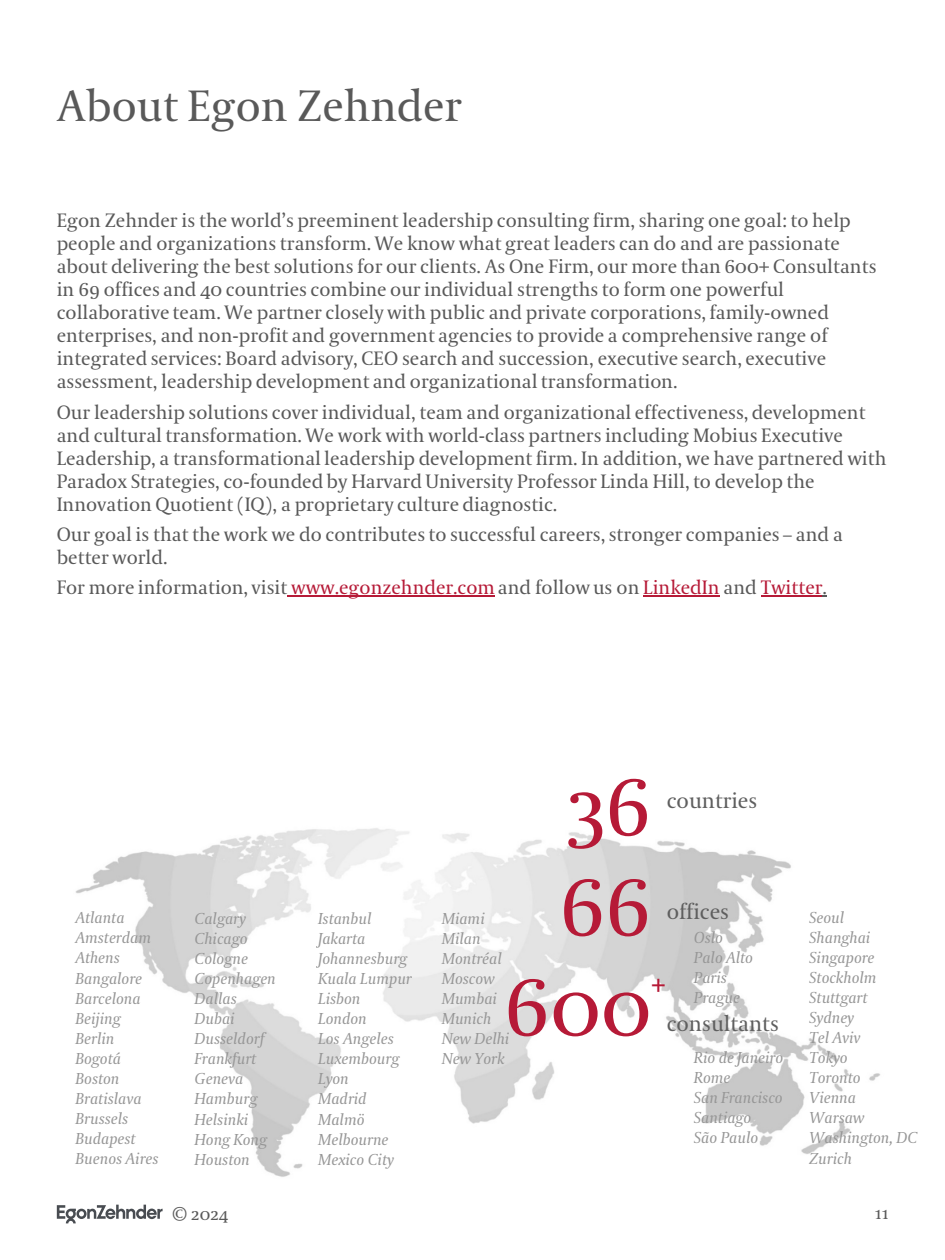
<style>
.page{position:relative;width:945px;height:1260px;background:#fff}
.page>*{position:absolute;margin:0;border:0;box-sizing:border-box;transform-origin:0 0}
.t1{font:83.3px "Coranto 2";letter-spacing:-.005em;color:#b61a37}
.t2{font:43.75px "Coranto 2";color:#595959}
.t3{font:700 25.03px "Coranto 2";color:#b61a37}
.t4{font:21.7px "Coranto 2";color:#5f5f5f}
.t5{font:19.25px/23.1px "Coranto 2";color:#595959}
.t6{font:17.5px "Coranto 2";letter-spacing:.005em;color:#595959}
.t7{font:italic 15.75px "Coranto 2";color:#969696}
.s1{color:#b61a37}
</style>
<div class="page">
<svg style="left:57px;top:1205px;width:106px;height:18px"></svg>
<hr style="left:287px;top:596px;width:208px;height:1px;background:#b61a37">
<hr style="left:643px;top:596px;width:77px;height:1px;background:#b61a37">
<hr style="left:761px;top:596px;width:62px;height:1px;background:#b61a37">
<img style="left:75px;top:828px;width:805px;height:349px">
<h2 class="t2" style="left:57px;top:80px;width:407px">About Egon Zehnder</h2>
<p class="t5" style="left:57px;top:209px;width:821px">Egon Zehnder is the world’s preeminent leadership consulting firm, sharing one goal: to help people and organizations transform. We know what great leaders can do and are passionate about delivering the best solutions for our clients. As One Firm, our more than 600+ Consultants in 69 offices and 40 countries combine our individual strengths to form one powerful collaborative team. We partner closely with public and private corporations, family-owned enterprises, and non-profit and government agencies to provide a comprehensive range of integrated services: Board advisory, CEO search and succession, executive search, executive assessment, leadership development and organizational transformation.</p>
<p class="t5" style="left:57px;top:401px;width:831px">Our leadership solutions cover individual, team and organizational effectiveness, development and cultural transformation. We work with world-class partners including Mobius Executive Leadership, a transformational leadership development firm. In addition, we have partnered with Paradox Strategies, co-founded by Harvard University Professor Linda Hill, to develop the Innovation Quotient (IQ), a proprietary culture diagnostic.</p>
<p class="t5" style="left:57px;top:524px;width:788px">Our goal is that the work we do contributes to successful careers, stronger companies – and a better world.</p>
<p class="t5" style="left:57px;top:577px;width:772px">For more information, visit <span class="s1">www.egonzehnder.com</span> and follow us on <span class="s1">LinkedIn</span> and <span class="s1">Twitter</span>.</p>
<p class="t1" style="left:567px;top:757px;width:86px">36</p>
<p class="t1" style="left:559px;top:857px;width:94px">66</p>
<p class="t4" style="left:667px;top:788px;width:92px">countries</p>
<p class="t4" style="left:667px;top:899px;width:64px">offices</p>
<p class="t7" style="left:75px;top:908px;width:51px">Atlanta</p>
<p class="t7" style="left:195px;top:909px;width:53px">Calgary</p>
<p class="t7" style="left:318px;top:909px;width:55px">Istanbul</p>
<p class="t7" style="left:442px;top:909px;width:45px">Miami</p>
<p class="t7" style="left:809px;top:908px;width:37px">Seoul</p>
<p class="t7" style="left:75px;top:928px;width:77px">Amsterdam</p>
<p class="t7" style="left:195px;top:929px;width:54px">Chicago</p>
<p class="t7" style="left:318px;top:929px;width:49px">Jakarta</p>
<p class="t7" style="left:442px;top:929px;width:40px">Milan</p>
<p class="t7" style="left:694px;top:928px;width:31px">Oslo</p>
<p class="t7" style="left:809px;top:928px;width:63px">Shanghai</p>
<p class="t7" style="left:75px;top:949px;width:46px">Athens</p>
<p class="t7" style="left:195px;top:949px;width:55px">Cologne</p>
<p class="t7" style="left:318px;top:949px;width:91px">Johannesburg</p>
<p class="t7" style="left:442px;top:949px;width:62px">Montréal</p>
<p class="t7" style="left:694px;top:948px;width:61px">Palo Alto</p>
<p class="t7" style="left:809px;top:948px;width:67px">Singapore</p>
<p class="t7" style="left:75px;top:969px;width:68px">Bangalore</p>
<p class="t7" style="left:195px;top:969px;width:83px">Copenhagen</p>
<p class="t7" style="left:318px;top:969px;width:95px">Kuala Lumpur</p>
<p class="t7" style="left:442px;top:969px;width:55px">Moscow</p>
<p class="t7" style="left:694px;top:968px;width:35px">Paris</p>
<p class="t7" style="left:809px;top:968px;width:69px">Stockholm</p>
<p class="t7" style="left:75px;top:989px;width:67px">Barcelona</p>
<p class="t7" style="left:195px;top:989px;width:44px">Dallas</p>
<p class="t7" style="left:318px;top:989px;width:44px">Lisbon</p>
<p class="t7" style="left:442px;top:989px;width:57px">Mumbai</p>
<p class="t7" style="left:694px;top:988px;width:48px">Prague</p>
<p class="t7" style="left:809px;top:988px;width:60px">Stuttgart</p>
<p class="t7" style="left:75px;top:1009px;width:47px">Beijing</p>
<p class="t7" style="left:195px;top:1009px;width:42px">Dubai</p>
<p class="t7" style="left:318px;top:1009px;width:50px">London</p>
<p class="t7" style="left:442px;top:1009px;width:51px">Munich</p>
<p class="t7" style="left:809px;top:1008px;width:46px">Sydney</p>
<p class="t7" style="left:75px;top:1029px;width:41px">Berlin</p>
<p class="t7" style="left:195px;top:1029px;width:71px">Dusseldorf</p>
<p class="t7" style="left:318px;top:1029px;width:77px">Los Angeles</p>
<p class="t7" style="left:442px;top:1029px;width:69px">New Delhi</p>
<p class="t7" style="left:809px;top:1028px;width:53px">Tel Aviv</p>
<p class="t7" style="left:75px;top:1049px;width:47px">Bogotá</p>
<p class="t7" style="left:195px;top:1049px;width:63px">Frankfurt</p>
<p class="t7" style="left:318px;top:1049px;width:83px">Luxembourg</p>
<p class="t7" style="left:442px;top:1049px;width:64px">New York</p>
<p class="t7" style="left:694px;top:1048px;width:91px">Rio de Janeiro</p>
<p class="t7" style="left:809px;top:1048px;width:40px">Tokyo</p>
<p class="t7" style="left:75px;top:1069px;width:46px">Boston</p>
<p class="t7" style="left:195px;top:1069px;width:50px">Geneva</p>
<p class="t7" style="left:318px;top:1069px;width:32px">Lyon</p>
<p class="t7" style="left:694px;top:1068px;width:38px">Rome</p>
<p class="t7" style="left:809px;top:1068px;width:53px">Toronto</p>
<p class="t7" style="left:75px;top:1089px;width:68px">Bratislava</p>
<p class="t7" style="left:195px;top:1090px;width:64px">Hamburg</p>
<p class="t7" style="left:318px;top:1090px;width:50px">Madrid</p>
<p class="t7" style="left:694px;top:1088px;width:90px">San Francisco</p>
<p class="t7" style="left:809px;top:1088px;width:48px">Vienna</p>
<p class="t7" style="left:75px;top:1109px;width:54px">Brussels</p>
<p class="t7" style="left:195px;top:1110px;width:55px">Helsinki</p>
<p class="t7" style="left:318px;top:1110px;width:48px">Malmö</p>
<p class="t7" style="left:694px;top:1108px;width:59px">Santiago</p>
<p class="t7" style="left:809px;top:1108px;width:57px">Warsaw</p>
<p class="t7" style="left:75px;top:1129px;width:62px">Budapest</p>
<p class="t7" style="left:195px;top:1130px;width:74px">Hong Kong</p>
<p class="t7" style="left:318px;top:1130px;width:72px">Melbourne</p>
<p class="t7" style="left:694px;top:1128px;width:66px">São Paulo</p>
<p class="t7" style="left:809px;top:1128px;width:110px">Washington, DC</p>
<p class="t7" style="left:75px;top:1149px;width:85px">Buenos Aires</p>
<p class="t7" style="left:195px;top:1150px;width:57px">Houston</p>
<p class="t7" style="left:318px;top:1150px;width:77px">Mexico City</p>
<p class="t7" style="left:809px;top:1149px;width:44px">Zurich</p>
<p class="t3" style="left:651px;top:968px;width:15px">+</p>
<p class="t1" style="left:504px;top:957px;width:149px">600</p>
<p class="t4" style="left:667px;top:1010px;width:114px">consultants</p>
<p class="t6" style="left:172px;top:1203px;width:58px">© 2024</p>
<p class="t6" style="left:875px;top:1202px;width:15px">11</p>
</div>
